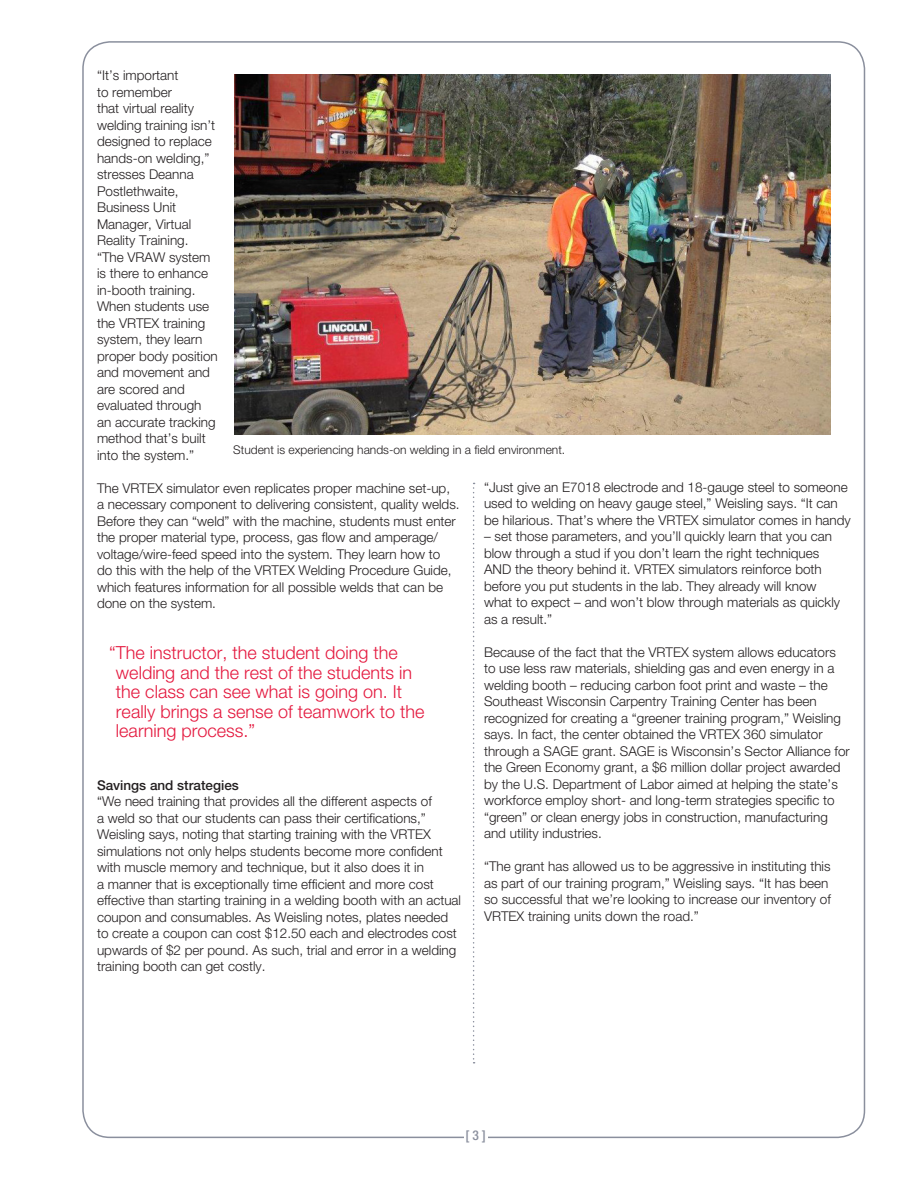
<style>
.page{position:relative;width:918px;height:1188px;background:#fff}
.page>*{position:absolute;margin:0;border:0;box-sizing:border-box;transform-origin:0 0}
.Advantages{font:300 18px/19.5px "Helvetica Neue";color:#e4183e}
._1st_Paragraph{font:300 13.5px/16.5px "Helvetica Neue";color:#231f20}
._1st_Paragraph-2{font:500 13.5px "Helvetica Neue";color:#231f20}
.t1{font:500 condensed 13.5px "Helvetica Neue";color:#8a8f9d}
.t2{font:300 12px "Helvetica Neue";color:#231f20}
</style>
<div class="page">
<img style="left:234px;top:74px;width:596px;height:361px">
<svg style="left:473px;top:483px;width:2px;height:580px"></svg>
<p class="_1st_Paragraph" style="left:97px;top:67px;width:122px">“It’s important<br>to remember<br>that virtual reality welding training isn’t designed to replace hands-on welding,” stresses Deanna<br>Postlethwaite,<br>Business Unit<br>Manager, Virtual<br>Reality Training. “The VRAW system is there to enhance in-booth training.<br>When students use the VRTEX training system, they learn proper body position and movement and are scored and evaluated through an accurate tracking method that’s built into the system.”</p>
<p class="_1st_Paragraph" style="left:97px;top:480px;width:364px">The VRTEX simulator even replicates proper machine set-up, a necessary component to delivering consistent, quality welds.<br>Before they can “weld” with the machine, students must enter the proper material type, process, gas flow and amperage/ voltage/wire-feed speed into the system. They learn how to<br>do this with the help of the VRTEX Welding Procedure Guide, which features information for all possible welds that can be done on the system.</p>
<p class="t2" style="left:233px;top:442px;width:334px">Student is experiencing hands-on welding in a field environment.</p>
<p class="_1st_Paragraph" style="left:484px;top:478px;width:368px">“Just give an E7018 electrode and 18-gauge steel to someone used to welding on heavy gauge steel,” Weisling says. “It can be hilarious. That’s where the VRTEX simulator comes in handy</p>
<p class="_1st_Paragraph" style="left:484px;top:528px;width:358px">– set those parameters, and you’ll quickly learn that you can blow through a stud if you don’t learn the right techniques AND the theory behind it. VRTEX simulators reinforce both before you put students in the lab. They already will know what to expect – and won’t blow through materials as quickly as a result.”</p>
<p class="_1st_Paragraph" style="left:484px;top:643px;width:367px">Because of the fact that the VRTEX system allows educators to use less raw materials, shielding gas and even energy in a welding booth – reducing carbon foot print and waste – the Southeast Wisconsin Carpentry Training Center has been recognized for creating a “greener training program,” Weisling says. In fact, the center obtained the VRTEX 360 simulator through a SAGE grant. SAGE is Wisconsin’s Sector Alliance for the Green Economy grant, a $6 million dollar project awarded by the U.S. Department of Labor aimed at helping the state’s workforce employ short- and long-term strategies specific to “green” or clean energy jobs in construction, manufacturing and utility industries.</p>
<p class="_1st_Paragraph" style="left:484px;top:858px;width:348px">“The grant has allowed us to be aggressive in instituting this as part of our training program,” Weisling says. “It has been so successful that we’re looking to increase our inventory of VRTEX training units down the road.”</p>
<p class="Advantages" style="left:116px;top:643px;width:310px;text-indent:-7px">“The instructor, the student doing the welding and the rest of the students in the class can see what is going on. It really brings a sense of teamwork to the learning process.”</p>
<p class="_1st_Paragraph-2" style="left:97px;top:777px;width:143px">Savings and strategies</p>
<p class="_1st_Paragraph" style="left:97px;top:793px;width:366px">“We need training that provides all the different aspects of<br>a weld so that our students can pass their certifications,” Weisling says, noting that starting training with the VRTEX simulations not only helps students become more confident with muscle memory and technique, but it also does it in<br>a manner that is exceptionally time efficient and more cost effective than starting training in a welding booth with an actual coupon and consumables. As Weisling notes, plates needed to create a coupon can cost $12.50 each and electrodes cost upwards of $2 per pound. As such, trial and error in a welding training booth can get costly.</p>
<p class="t1" style="left:466px;top:1127px;width:22px">[ 3 ]</p>
</div>
